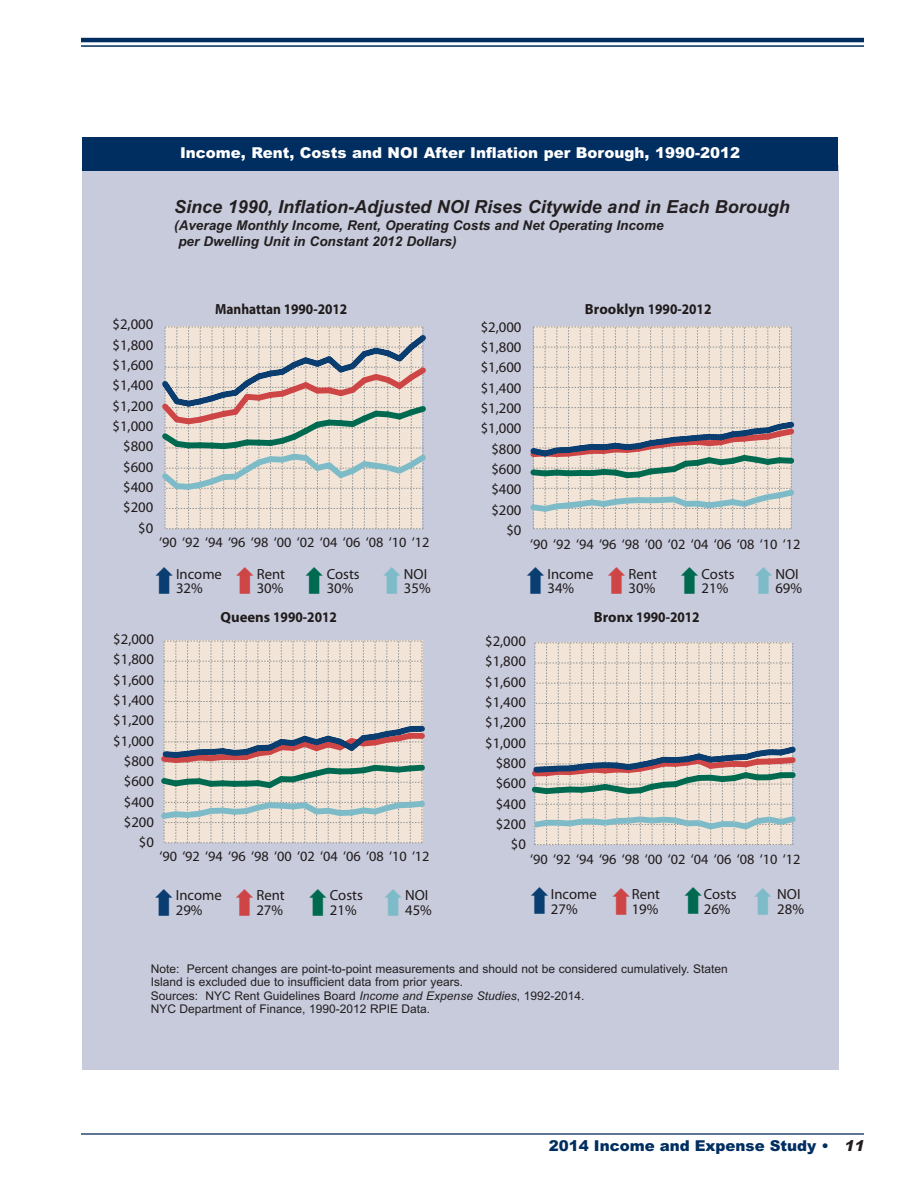
<style>
.page{position:relative;width:918px;height:1188px;background:#fff}
.page>*{position:absolute;margin:0;border:0;box-sizing:border-box;transform-origin:0 0}
.t1{font:italic 700 18px "Arial";color:#231f20}
.t2{font:900 15px "Arial";color:#fff}
.t3{font:900 15px "Arial";color:#002e60}
.t4{font:14.7px/14.7px "Myriad";color:#201a1a}
.t5{font:700 14.7px "Myriad";color:#201a1a}
.t6{font:700 14.7px "Myriad";color:#201a1a;scale:.91 1}
.t7{font:14.25px "Myriad";color:#201a1a}
.t8{font:italic 700 13.5px/16.5px "Arial";color:#231f20}
.t9{font:12px/13.5px "Arial";color:#231f20}
.s1{font-style:italic}
.s2{font-style:italic;color:#231f20}
</style>
<div class="page">
<hr style="left:81px;top:38px;width:783px;height:4px;background:#002e60">
<hr style="left:81px;top:45px;width:783px;height:2px;background:#002e60">
<hr style="left:81px;top:1133px;width:783px;height:2px;background:#2a4875">
<div style="left:82px;top:165px;width:756px;height:905px;background:#c7cbdc"></div>
<svg style="left:162px;top:327px;width:264px;height:202px;background:#d7cfc6"></svg>
<svg style="left:161px;top:641px;width:264px;height:202px;background:#d8d1c7"></svg>
<svg style="left:530px;top:327px;width:265px;height:202px;background:#d8d2c8"></svg>
<svg style="left:532px;top:642px;width:264px;height:203px;background:#d8d1c8"></svg>
<div style="left:82px;top:137px;width:756px;height:34px;background:#002e60"></div>
<p class="t2" style="left:180px;top:144px;width:562px">Income, Rent, Costs and NOI After Inflation per Borough, 1990-2012</p>
<p class="t1" style="left:174px;top:197px;width:617px">Since 1990, Inflation-Adjusted NOI Rises Citywide and in Each Borough</p>
<p class="t8" style="left:178px;top:217px;width:487px;text-indent:-4px">(Average Monthly Income, Rent, Operating Costs and Net Operating Income per Dwelling Unit in Constant 2012 Dollars)</p>
<p class="t4" style="left:113px;top:318px;width:42px">$2,000</p>
<p class="t6" style="left:215px;top:304px;width:147px">Manhattan 1990-2012</p>
<p class="t4" style="left:481px;top:321px;width:42px">$2,000</p>
<p class="t5" style="left:585px;top:304px;width:128px">Brooklyn 1990-2012</p>
<p class="t4" style="left:113px;top:339px;width:42px">$1,800</p>
<p class="t4" style="left:481px;top:341px;width:42px">$1,800</p>
<p class="t4" style="left:113px;top:359px;width:42px">$1,600</p>
<p class="t4" style="left:481px;top:361px;width:42px">$1,600</p>
<p class="t4" style="left:113px;top:379px;width:42px">$1,400</p>
<p class="t4" style="left:481px;top:382px;width:42px">$1,400</p>
<p class="t4" style="left:113px;top:400px;width:42px">$1,200</p>
<p class="t4" style="left:481px;top:402px;width:42px">$1,200</p>
<p class="t4" style="left:113px;top:420px;width:42px">$1,000</p>
<p class="t4" style="left:481px;top:422px;width:42px">$1,000</p>
<p class="t4" style="left:123px;top:440px;width:32px">$800</p>
<p class="t4" style="left:491px;top:443px;width:32px">$800</p>
<p class="t4" style="left:123px;top:461px;width:32px">$600</p>
<p class="t4" style="left:491px;top:463px;width:32px">$600</p>
<p class="t4" style="left:123px;top:481px;width:32px">$400</p>
<p class="t4" style="left:491px;top:483px;width:32px">$400</p>
<p class="t4" style="left:123px;top:501px;width:32px">$200</p>
<p class="t4" style="left:491px;top:504px;width:32px">$200</p>
<p class="t4" style="left:138px;top:522px;width:17px">$0</p>
<p class="t7" style="left:159px;top:537px;width:272px">‘90 ‘92 ‘94 ‘96 ‘98 ‘00 ‘02 ‘04 ‘06 ‘08 ‘10 ‘12</p>
<p class="t4" style="left:506px;top:524px;width:17px">$0</p>
<p class="t7" style="left:530px;top:539px;width:272px">‘90 ‘92 ‘94 ‘96 ‘98 ‘00 ‘02 ‘04 ‘06 ‘08 ‘10 ‘12</p>
<p class="t4" style="left:176px;top:568px;width:47px">Income<br>32%</p>
<p class="t4" style="left:257px;top:568px;width:30px">Rent<br>30%</p>
<p class="t4" style="left:327px;top:568px;width:34px">Costs<br>30%</p>
<p class="t4" style="left:404px;top:568px;width:28px">NOI<br>35%</p>
<p class="t4" style="left:548px;top:568px;width:47px">Income<br>34%</p>
<p class="t4" style="left:629px;top:568px;width:30px">Rent<br>30%</p>
<p class="t4" style="left:702px;top:568px;width:34px">Costs<br>21%</p>
<p class="t4" style="left:775px;top:568px;width:28px">NOI<br>69%</p>
<p class="t5" style="left:221px;top:612px;width:118px">Queens 1990-2012</p>
<p class="t5" style="left:594px;top:612px;width:107px">Bronx 1990-2012</p>
<p class="t4" style="left:113px;top:633px;width:42px">$2,000</p>
<p class="t4" style="left:485px;top:635px;width:42px">$2,000</p>
<p class="t4" style="left:113px;top:653px;width:42px">$1,800</p>
<p class="t4" style="left:485px;top:655px;width:42px">$1,800</p>
<p class="t4" style="left:113px;top:674px;width:42px">$1,600</p>
<p class="t4" style="left:485px;top:676px;width:42px">$1,600</p>
<p class="t4" style="left:113px;top:694px;width:42px">$1,400</p>
<p class="t4" style="left:485px;top:696px;width:42px">$1,400</p>
<p class="t4" style="left:113px;top:714px;width:42px">$1,200</p>
<p class="t4" style="left:485px;top:716px;width:42px">$1,200</p>
<p class="t4" style="left:113px;top:735px;width:42px">$1,000</p>
<p class="t4" style="left:485px;top:737px;width:42px">$1,000</p>
<p class="t4" style="left:124px;top:755px;width:32px">$800</p>
<p class="t4" style="left:496px;top:757px;width:32px">$800</p>
<p class="t4" style="left:124px;top:775px;width:32px">$600</p>
<p class="t4" style="left:496px;top:777px;width:32px">$600</p>
<p class="t4" style="left:124px;top:796px;width:32px">$400</p>
<p class="t4" style="left:496px;top:798px;width:32px">$400</p>
<p class="t4" style="left:124px;top:816px;width:32px">$200</p>
<p class="t4" style="left:496px;top:818px;width:32px">$200</p>
<p class="t4" style="left:139px;top:836px;width:17px">$0</p>
<p class="t4" style="left:511px;top:838px;width:17px">$0</p>
<p class="t7" style="left:159px;top:851px;width:272px">‘90 ‘92 ‘94 ‘96 ‘98 ‘00 ‘02 ‘04 ‘06 ‘08 ‘10 ‘12</p>
<p class="t7" style="left:530px;top:854px;width:272px">‘90 ‘92 ‘94 ‘96 ‘98 ‘00 ‘02 ‘04 ‘06 ‘08 ‘10 ‘12</p>
<p class="t4" style="left:176px;top:889px;width:47px">Income<br>29%</p>
<p class="t4" style="left:256px;top:889px;width:30px">Rent<br>27%</p>
<p class="t4" style="left:330px;top:889px;width:34px">Costs<br>21%</p>
<p class="t4" style="left:405px;top:889px;width:28px">NOI<br>45%</p>
<p class="t4" style="left:551px;top:888px;width:47px">Income<br>27%</p>
<p class="t4" style="left:632px;top:888px;width:30px">Rent<br>19%</p>
<p class="t4" style="left:704px;top:888px;width:34px">Costs<br>26%</p>
<p class="t4" style="left:777px;top:888px;width:28px">NOI<br>28%</p>
<p class="t9" style="left:151px;top:962px;width:579px">Note: Percent changes are point-to-point measurements and should not be considered cumulatively. Staten Island is excluded due to insufficient data from prior years.<br>Sources: NYC Rent Guidelines Board <span class="s1">Income and Expense Studies</span>, 1992-2014.<br>NYC Department of Finance, 1990-2012 RPIE Data.</p>
<p class="t3" style="left:549px;top:1137px;width:320px">2014 Income and Expense Study • <span class="s2">11</span></p>
</div>
